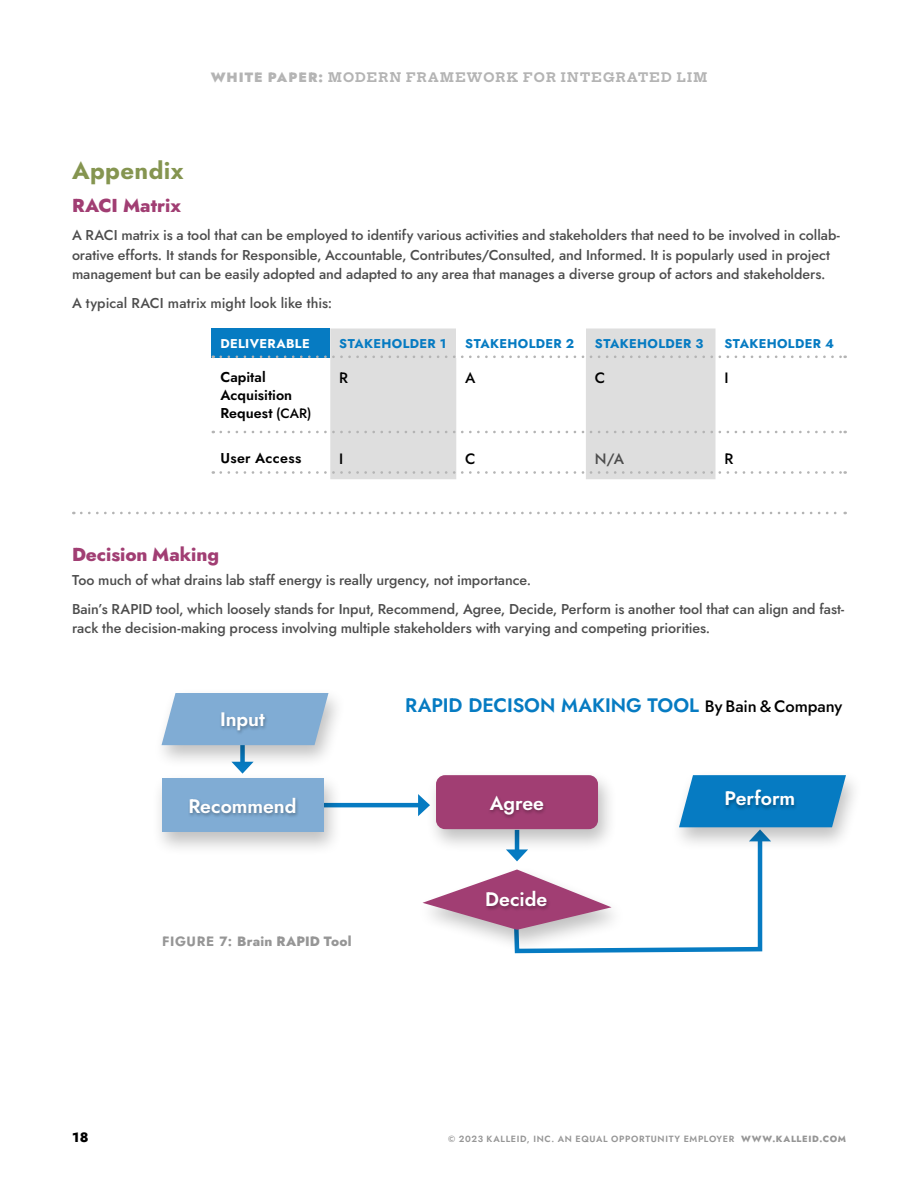
<style>
.page{position:relative;width:918px;height:1188px;background:#fff}
.page>*{position:absolute;margin:0;border:0;box-sizing:border-box;transform-origin:0 0}
.K-WP_subhead_green{font:700 24px "Jost";letter-spacing:.015em;color:#859550}
.t1{font:600 19.5px "Jost";color:#067bc2}
.t2{font:600 19.5px "Jost";letter-spacing:-.005em;color:#fff}
.Kalleid-titles-jost{font:800 18.75px "Jost";letter-spacing:-.005em;color:#a13e73}
.Kalleid-text-jost-me{font:800 18.75px "Jost";color:#a13e73}
.Kalleid-text-jost-me-2{font:500 15px "Jost";color:#000}
.Kalleid-text-jost-me-3{font:500 15px "Jost";color:#4d4d4d}
.Kalleid-text-jost-me-4{font:500 14.25px/19.5px "Jost";letter-spacing:-.005em;color:#4d4d4d}
.Kalleid-text-jost-me-5{font:600 14.25px/18px "Jost";letter-spacing:.005em;color:#000}
.Kalleid-text-jost-me-6{font:600 14.25px "Jost";letter-spacing:.025em;color:#000}
.t3{font:800 13.5px "Jost";letter-spacing:.01em;color:#969696}
.K-WP_title_black_18{font:800 13.5px "Jost";color:#000}
.Kalleid-text-jost-me-7{font:700 12.75px "Jost";letter-spacing:.025em;color:#067bc2}
.Kalleid-subhead-jost{font:700 12.75px "Hepta Slab";letter-spacing:.105em;color:#b4b4b4}
.Kalleid-text-jost-me-8{font:700 12.75px "Jost";letter-spacing:.025em;color:#fff}
.K-WP_title_black_18-2{font:600 9px "Jost";letter-spacing:.075em;color:#969696}
.s1{font-family:"Jost";font-weight:900;font-size:13.5px}
.s2{font-weight:500;font-size:13.5px}
.s3{font-weight:700}
.s4{font-weight:500;font-size:16.5px;color:#000}
.s5{font-weight:800}
</style>
<div class="page">
<div style="left:212px;top:328px;width:118px;height:30px;background:#067bc2"></div>
<svg style="left:330px;top:328px;width:386px;height:151px;fill:#dedede"></svg>
<div style="left:456px;top:328px;width:130px;height:30px;background:#fff"></div>
<svg style="left:221px;top:431px;width:625px;height:2px"></svg>
<svg style="left:221px;top:356px;width:625px;height:2px"></svg>
<svg style="left:221px;top:471px;width:625px;height:3px"></svg>
<hr style="left:313px;top:803px;width:109px;height:4px;background:#067bc2">
<svg style="left:238px;top:769px;width:9px;height:3px"></svg>
<div style="left:151px;top:772px;width:192px;height:84px;background:#000;opacity:.25"></div>
<div style="left:162px;top:778px;width:162px;height:54px;background:#80acd4"></div>
<div style="left:188px;top:796px;width:111px;height:23px;background:#000;opacity:.3"></div>
<svg style="left:81px;top:512px;width:765px;height:2px"></svg>
<div style="left:153px;top:687px;width:193px;height:82px;background:#000;opacity:.25"></div>
<svg style="left:162px;top:693px;width:167px;height:52px;background:#8ab2d6"></svg>
<div style="left:670px;top:769px;width:194px;height:82px;background:#000;opacity:.25"></div>
<svg style="left:418px;top:775px;width:428px;height:179px"></svg>
<div style="left:219px;top:711px;width:50px;height:24px;background:#000;opacity:.3"></div>
<div style="left:488px;top:795px;width:60px;height:25px;background:#000;opacity:.3"></div>
<div style="left:724px;top:789px;width:74px;height:22px;background:#000;opacity:.3"></div>
<p class="Kalleid-subhead-jost" style="left:211px;top:66px;width:498px"><span class="s1">WHITE PAPER:</span> MODERN FRAMEWORK FOR INTEGRATED LIM</p>
<p class="K-WP_subhead_green" style="left:72px;top:154px;width:113px">Appendix</p>
<p class="Kalleid-text-jost-me" style="left:72px;top:192px;width:111px">RACI Matrix</p>
<p class="Kalleid-text-jost-me-4" style="left:72px;top:226px;width:769px">A RACI matrix is a tool that can be employed to identify various activities and stakeholders that need to be involved in collab&shy;orative efforts. It stands for Responsible, Accountable, Contributes/Consulted, and Informed. It is popularly used in project management but can be easily adopted and adapted to any area that manages a diverse group of actors and stakeholders.</p>
<p class="Kalleid-text-jost-me-4" style="left:72px;top:293px;width:262px">A typical RACI matrix might look like this:</p>
<p class="Kalleid-text-jost-me-8" style="left:220px;top:335px;width:91px">DELIVERABLE</p>
<p class="Kalleid-text-jost-me-7" style="left:339px;top:335px;width:108px">STAKEHOLDER 1</p>
<p class="Kalleid-text-jost-me-7" style="left:465px;top:335px;width:110px">STAKEHOLDER 2</p>
<p class="Kalleid-text-jost-me-7" style="left:595px;top:335px;width:110px">STAKEHOLDER 3</p>
<p class="Kalleid-text-jost-me-7" style="left:724px;top:335px;width:111px">STAKEHOLDER 4</p>
<p class="Kalleid-text-jost-me-5" style="left:220px;top:368px;width:93px">Capital<br>Acquisition<br>Request <span class="s2">(CAR)</span></p>
<p class="Kalleid-text-jost-me-2" style="left:339px;top:367px;width:10px">R</p>
<p class="Kalleid-text-jost-me-2" style="left:465px;top:367px;width:12px">A</p>
<p class="Kalleid-text-jost-me-2" style="left:595px;top:367px;width:12px">C</p>
<p class="Kalleid-text-jost-me-2" style="left:724px;top:367px;width:6px">I</p>
<p class="Kalleid-text-jost-me-6" style="left:220px;top:448px;width:82px">User Access</p>
<p class="Kalleid-text-jost-me-2" style="left:339px;top:448px;width:6px">I</p>
<p class="Kalleid-text-jost-me-2" style="left:465px;top:448px;width:12px">C</p>
<p class="Kalleid-text-jost-me-3" style="left:595px;top:448px;width:31px">N/A</p>
<p class="Kalleid-text-jost-me-2" style="left:724px;top:448px;width:10px">R</p>
<p class="Kalleid-titles-jost" style="left:72px;top:542px;width:149px">Decision Making</p>
<p class="Kalleid-text-jost-me-4" style="left:72px;top:571px;width:461px">Too much of what drains lab staff energy is really urgency, not importance.</p>
<p class="Kalleid-text-jost-me-4" style="left:72px;top:599px;width:774px">Bain’s RAPID tool, which loosely stands for Input, Recommend, Agree, Decide, Perform is another tool that can align and fast&shy;rack the decision-making process involving multiple stakeholders with varying and competing priorities.</p>
<p class="t2" style="left:220px;top:705px;width:46px">Input</p>
<p class="t2" style="left:188px;top:792px;width:110px">Recommend</p>
<p class="t3" style="left:162px;top:932px;width:191px"><span class="s3">FIGURE 7:</span> Brain RAPID Tool</p>
<p class="t1" style="left:405px;top:692px;width:439px">RAPID DECISON MAKING TOOL <span class="s4">By Bain &amp; Company</span></p>
<p class="t2" style="left:490px;top:789px;width:56px">Agree</p>
<p class="t2" style="left:725px;top:785px;width:72px">Perform</p>
<p class="t2" style="left:485px;top:886px;width:64px">Decide</p>
<p class="K-WP_title_black_18" style="left:72px;top:1128px;width:18px">18</p>
<p class="K-WP_title_black_18-2" style="left:448px;top:1132px;width:399px">© 2023 KALLEID, INC. AN EQUAL OPPORTUNITY EMPLOYER <span class="s5">WWW.KALLEID.COM</span></p>
</div>
